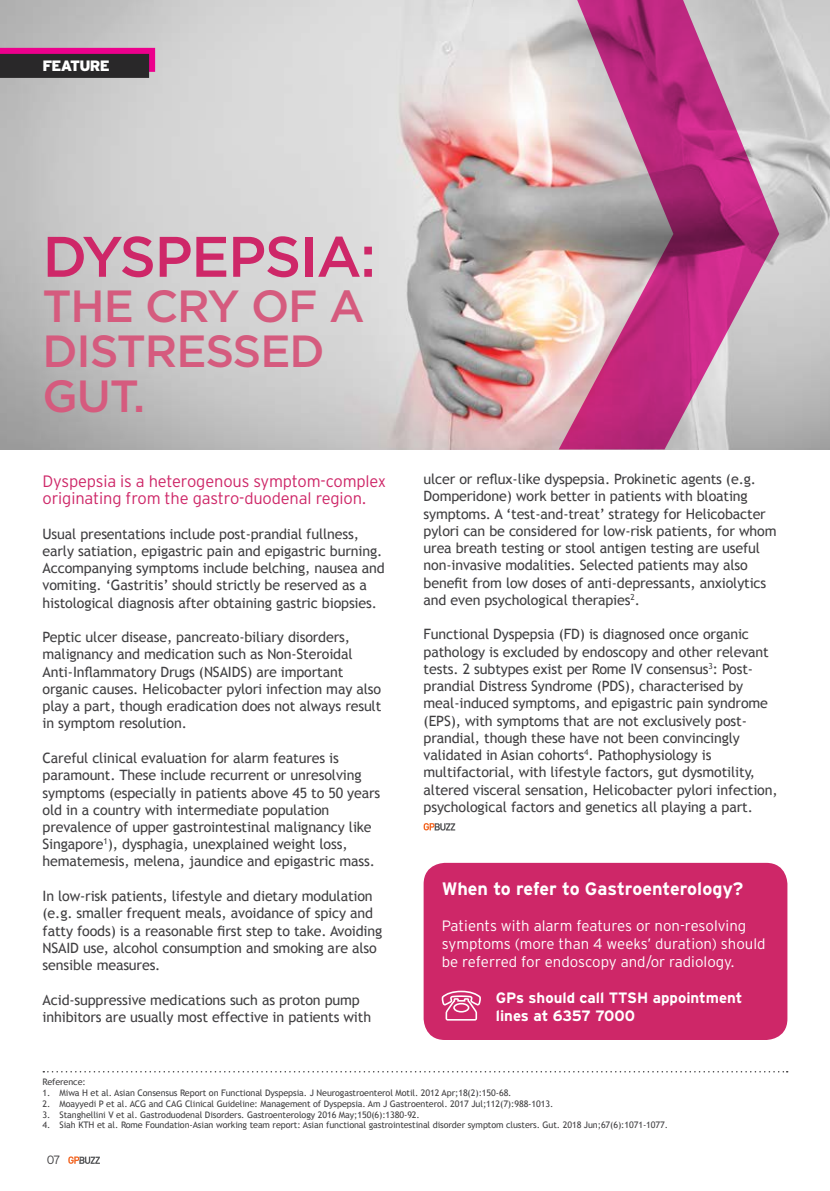
<style>
.page{position:relative;width:830px;height:1191px;background:#fff}
.page>*{position:absolute;margin:0;border:0;box-sizing:border-box;transform-origin:0 0}
.t1{font:500 57px "Gotham";letter-spacing:-.025em;color:#ce2768}
.t2{font:500 45px/45px "Gotham";letter-spacing:-.025em;color:#d55b7e}
.t3{font:700 18px "Interstate";color:#fff}
.t4{font:300 16.5px/17.2px "Interstate";letter-spacing:-.01em;color:#ce2768}
.t5{font:300 15px/18px "Interstate";color:#fff}
.t6{font:700 15px/18px "Interstate";color:#fff}
.t7{font:900 15px "Interstate";letter-spacing:-.05em;color:#fff}
.t8{font:14.25px/17.2px "Trebuchet MS";letter-spacing:-.01em;color:#414042}
.t9{font:300 12px "Interstate";color:#414042}
.t10{font:9px "Trebuchet MS";letter-spacing:-.01em;color:#414042}
</style>
<div class="page">
<img style="left:0;top:0;width:830px;height:449px">
<svg style="left:43px;top:1071px;width:744px;height:1px"></svg>
<div style="left:0;top:48px;width:155px;height:24px;background:linear-gradient(to right,#ec008c,#ec008c)"></div>
<div style="left:0;top:54px;width:149px;height:24px;background:#292829"></div>
<svg style="left:68px;top:1156px;width:32px;height:8px"></svg>
<svg style="left:558px;top:0;width:220px;height:449px;background:#c0769e"></svg>
<div style="left:423px;top:863px;width:364px;height:177px;background:#ce2768;border-radius:21px"></div>
<svg style="left:441px;top:990px;width:39px;height:30px"></svg>
<svg style="left:423px;top:823px;width:32px;height:7px"></svg>
<p class="t7" style="left:42px;top:57px;width:69px">FEATURE</p>
<h1 class="t1" style="left:43px;top:224px;width:335px">DYSPEPSIA:</h1>
<h2 class="t2" style="left:43px;top:282px;width:323px">THE CRY OF A<br>DISTRESSED<br>GUT.</h2>
<p class="t4" style="left:43px;top:472px;width:345px">Dyspepsia is a heterogenous symptom-complex originating from the gastro-duodenal region.</p>
<p class="t8" style="left:43px;top:525px;width:343px">Usual presentations include post-prandial fullness, early satiation, epigastric pain and epigastric burning.<br>Accompanying symptoms include belching, nausea and vomiting. ‘Gastritis’ should strictly be reserved as a histological diagnosis after obtaining gastric biopsies.</p>
<p class="t8" style="left:43px;top:628px;width:340px">Peptic ulcer disease, pancreato-biliary disorders, malignancy and medication such as Non-Steroidal Anti-Inflammatory Drugs (NSAIDS) are important organic causes. Helicobacter pylori infection may also play a part, though eradication does not always result in symptom resolution.</p>
<p class="t8" style="left:43px;top:749px;width:339px">Careful clinical evaluation for alarm features is paramount. These include recurrent or unresolving symptoms (especially in patients above 45 to 50 years old in a country with intermediate population prevalence of upper gastrointestinal malignancy like Singapore<sup>1</sup>), dysphagia, unexplained weight loss, hematemesis, melena, jaundice and epigastric mass.</p>
<p class="t8" style="left:43px;top:887px;width:341px">In low-risk patients, lifestyle and dietary modulation (e.g. smaller frequent meals, avoidance of spicy and fatty foods) is a reasonable first step to take. Avoiding NSAID use, alcohol consumption and smoking are also sensible measures.</p>
<p class="t8" style="left:43px;top:991px;width:330px">Acid-suppressive medications such as proton pump inhibitors are usually most effective in patients with</p>
<p class="t8" style="left:423px;top:470px;width:354px">ulcer or reflux-like dyspepsia. Prokinetic agents (e.g.<br>Domperidone) work better in patients with bloating symptoms. A ‘test-and-treat’ strategy for Helicobacter pylori can be considered for low-risk patients, for whom urea breath testing or stool antigen testing are useful non-invasive modalities. Selected patients may also benefit from low doses of anti-depressants, anxiolytics and even psychological therapies<sup>2</sup>.</p>
<p class="t8" style="left:423px;top:626px;width:355px">Functional Dyspepsia (FD) is diagnosed once organic pathology is excluded by endoscopy and other relevant tests. 2 subtypes exist per Rome IV consensus<sup>3</sup>: Post&shy;prandial Distress Syndrome (PDS), characterised by meal-induced symptoms, and epigastric pain syndrome (EPS), with symptoms that are not exclusively post&shy;prandial, though these have not been convincingly validated in Asian cohorts<sup>4</sup>. Pathophysiology is multifactorial, with lifestyle factors, gut dysmotility, altered visceral sensation, Helicobacter pylori infection, psychological factors and genetics all playing a part.</p>
<p class="t3" style="left:441px;top:878px;width:303px">When to refer to Gastroenterology?</p>
<p class="t5" style="left:441px;top:916px;width:325px">Patients with alarm features or non-resolving symptoms (more than 4 weeks’ duration) should be referred for endoscopy and/or radiology.</p>
<p class="t6" style="left:495px;top:988px;width:248px">GPs should call TTSH appointment lines at 6357 7000</p>
<p class="t10" style="left:43px;top:1076px;width:45px">Reference:</p>
<p class="t10" style="left:43px;top:1087px;width:470px">1. Miwa H et al. Asian Consensus Report on Functional Dyspepsia. J Neurogastroenterol Motil. 2012 Apr;18(2):150-68.</p>
<p class="t10" style="left:43px;top:1098px;width:512px">2. Moayyedi P et al. ACG and CAG Clinical Guideline: Management of Dyspepsia. Am J Gastroenterol. 2017 Jul;112(7):988-1013.</p>
<p class="t10" style="left:43px;top:1109px;width:378px">3. Stanghellini V et al. Gastroduodenal Disorders. Gastroenterology 2016 May;150(6):1380-92.</p>
<p class="t10" style="left:43px;top:1120px;width:626px">4. Siah KTH et al. Rome Foundation-Asian working team report: Asian functional gastrointestinal disorder symptom clusters. Gut. 2018 Jun;67(6):1071-1077.</p>
<p class="t9" style="left:47px;top:1153px;width:15px">07</p>
</div>
